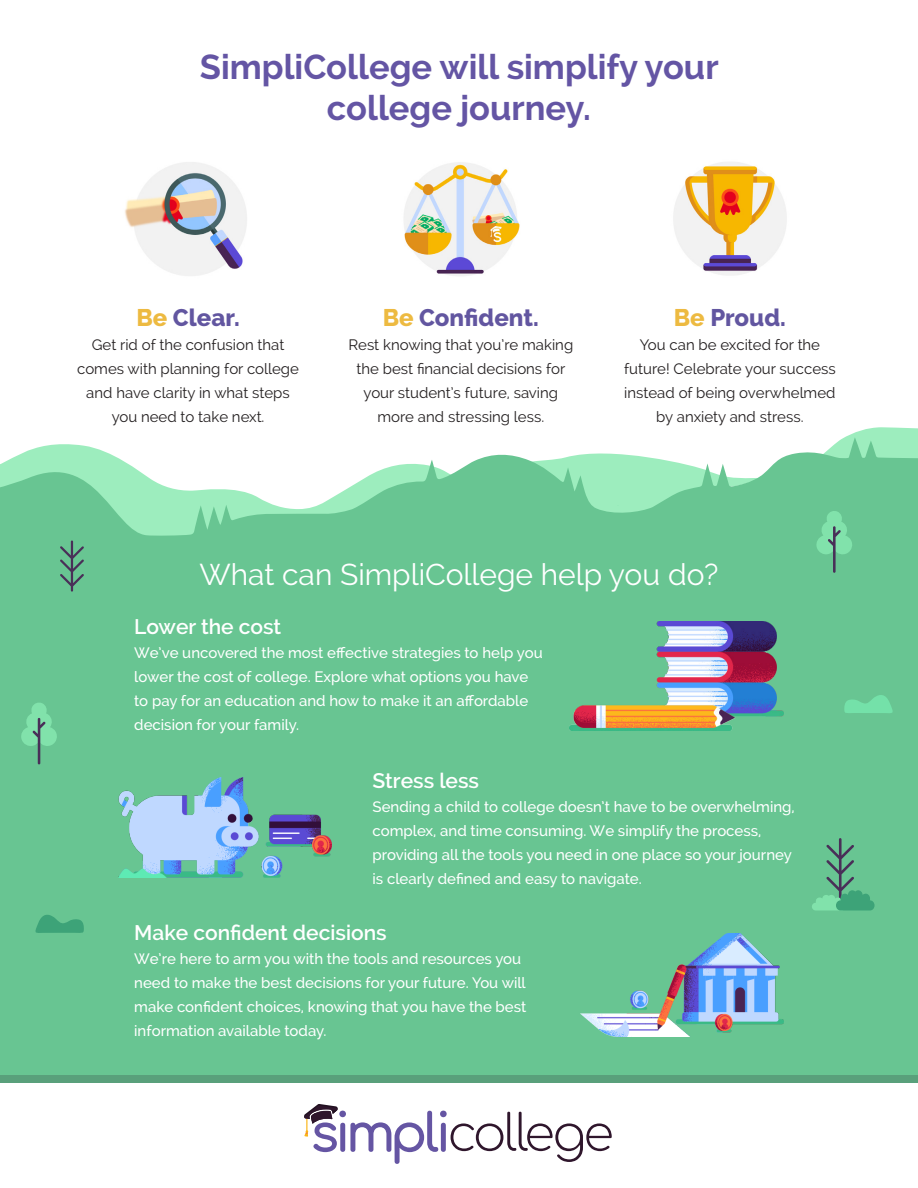
<style>
.page{position:relative;width:918px;height:1188px;background:#fff}
.page>*{position:absolute;margin:0;border:0;box-sizing:border-box;transform-origin:0 0}
.t1{font:700 34.5px/41.4px "Raleway";color:#6455a4;text-align:center}
.t2{font:30px "Raleway";color:#fff}
.t3{font:800 24px "Raleway";color:#6256a0}
.t4{font:600 21px "Raleway";color:#fff}
.t5{font:500 15px/24px "Raleway";color:#fff}
.t6{font:15px/24px "Raleway";color:#231f20;text-align:center}
.s1{color:#edba41}
</style>
<div class="page">
<div style="left:0;top:444px;width:918px;height:631px;background:#68c592"></div>
<svg style="left:60px;top:540px;width:24px;height:52px"></svg>
<svg style="left:528px;top:427px;width:390px;height:146px"></svg>
<svg style="left:844px;top:693px;width:50px;height:21px"></svg>
<svg style="left:34px;top:913px;width:50px;height:21px"></svg>
<svg style="left:20px;top:702px;width:38px;height:62px;background:#6fc698"></svg>
<svg style="left:812px;top:838px;width:63px;height:72px;background:#61b48b"></svg>
<img style="left:125px;top:162px;width:122px;height:114px">
<img style="left:404px;top:162px;width:116px;height:114px">
<img style="left:673px;top:162px;width:114px;height:113px">
<img style="left:569px;top:621px;width:215px;height:109px">
<div style="left:0;top:1075px;width:918px;height:8px;background:#59a07b"></div>
<svg style="left:304px;top:1104px;width:308px;height:60px"></svg>
<img style="left:118px;top:778px;width:213px;height:100px">
<img style="left:581px;top:933px;width:203px;height:103px">
<p class="t1" style="left:200px;top:46px;width:520px">SimpliCollege will simplify your college journey.</p>
<p class="t3" style="left:136px;top:304px;width:105px"><span class="s1">Be</span> Clear.</p>
<p class="t6" style="left:77px;top:333px;width:223px">Get rid of the confusion that comes with planning for college and have clarity in what steps you need to take next.</p>
<p class="t3" style="left:383px;top:304px;width:158px"><span class="s1">Be</span> Confident.</p>
<p class="t6" style="left:348px;top:333px;width:226px">Rest knowing that you’re making the best financial decisions for your student’s future, saving more and stressing less.</p>
<p class="t3" style="left:674px;top:304px;width:114px"><span class="s1">Be</span> Proud.</p>
<p class="t6" style="left:624px;top:333px;width:213px">You can be excited for the future! Celebrate your success instead of being overwhelmed by anxiety and stress.</p>
<p class="t2" style="left:199px;top:557px;width:521px">What can SimpliCollege help you do?</p>
<p class="t4" style="left:134px;top:615px;width:148px">Lower the cost</p>
<p class="t5" style="left:134px;top:641px;width:410px">We’ve uncovered the most effective strategies to help you lower the cost of college. Explore what options you have to pay for an education and how to make it an affordable decision for your family.</p>
<p class="t4" style="left:373px;top:769px;width:108px">Stress less</p>
<p class="t5" style="left:373px;top:795px;width:424px">Sending a child to college doesn’t have to be overwhelming, complex, and time consuming. We simplify the process, providing all the tools you need in one place so your journey is clearly defined and easy to navigate.</p>
<p class="t4" style="left:134px;top:921px;width:254px">Make confident decisions</p>
<p class="t5" style="left:134px;top:947px;width:394px">We’re here to arm you with the tools and resources you need to make the best decisions for your future. You will make confident choices, knowing that you have the best information available today.</p>
</div>
